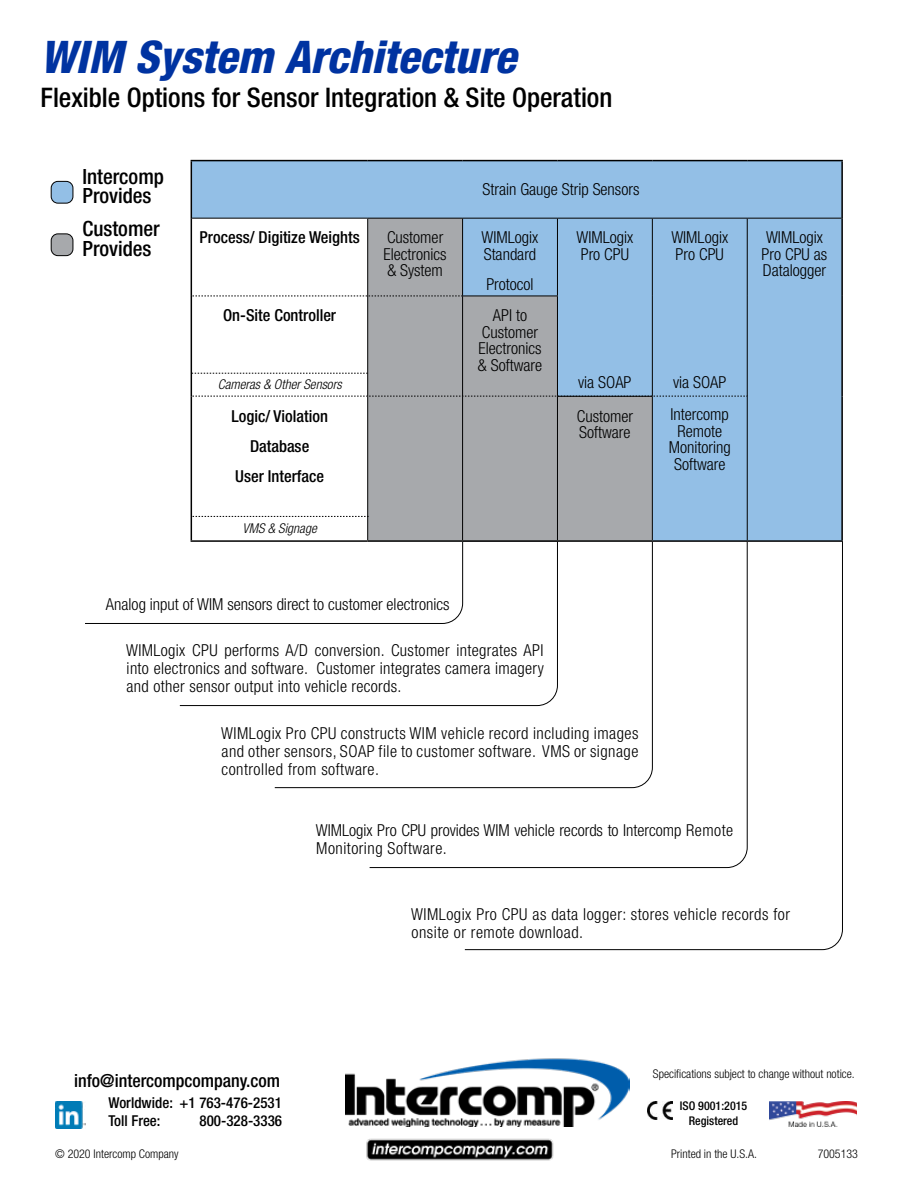
<style>
.page{position:relative;width:918px;height:1188px;background:#fff}
.page>*{position:absolute;margin:0;border:0;box-sizing:border-box;transform-origin:0 0}
.t1{font:italic 800 condensed 45px "Helvetica Neue LT Std";color:#0033a1}
.t2{font:500 condensed 27px "Helvetica Neue LT Std";color:#000}
.t3{font:500 condensed 21px/19.5px "Helvetica Neue LT Std";color:#000}
.t4{font:500 condensed 18px "Helvetica Neue LT Std";color:#000}
.t5{font:300 condensed 16.5px/16.5px "Helvetica Neue LT Std";color:#000}
.t6{font:500 condensed 16.5px/30px "Helvetica Neue LT Std";color:#000;text-align:center}
.t7{font:300 condensed 16.5px/18px "Helvetica Neue LT Std";letter-spacing:.03em;color:#000}
.t8{font:500 condensed 15px/18px "Helvetica Neue LT Std";color:#000}
.t9{font:italic 300 condensed 13.5px "Helvetica Neue LT Std";color:#000}
.t10{font:300 condensed 12px "Helvetica Neue LT Std";color:#000}
.t11{font:500 condensed 12px/14.4px "Helvetica Neue LT Std";color:#000;text-align:center}
</style>
<div class="page">
<img style="left:647px;top:1102px;width:25px;height:18px">
<img style="left:366px;top:1138px;width:188px;height:23px">
<img style="left:770px;top:1101px;width:86px;height:25px">
<img style="left:55px;top:1101px;width:31px;height:27px">
<svg style="left:192px;top:161px;width:649px;height:235px;fill:#93bfe6"></svg>
<div style="left:368px;top:218px;width:95px;height:323px;background:#a7a9ac"></div>
<div style="left:653px;top:219px;width:188px;height:321px;background:#93bfe6"></div>
<div style="left:463px;top:296px;width:94px;height:245px;background:#a7a9ac"></div>
<div style="left:557px;top:396px;width:95px;height:145px;background:#a7a9ac"></div>
<hr style="left:367px;top:219px;width:1px;height:77px;background:#000">
<hr style="left:367px;top:296px;width:1px;height:100px;background:#000">
<hr style="left:462px;top:296px;width:1px;height:100px;background:#000">
<hr style="left:367px;top:396px;width:1px;height:144px;background:#000">
<hr style="left:462px;top:396px;width:1px;height:144px;background:#000">
<hr style="left:652px;top:219px;width:1px;height:77px;background:#000">
<hr style="left:557px;top:296px;width:1px;height:100px;background:#000">
<hr style="left:652px;top:296px;width:1px;height:100px;background:#000">
<hr style="left:462px;top:219px;width:1px;height:77px;background:#000">
<hr style="left:557px;top:219px;width:1px;height:77px;background:#000">
<hr style="left:462px;top:296px;width:96px;height:1px;background:#000">
<hr style="left:747px;top:219px;width:1px;height:77px;background:#000">
<hr style="left:747px;top:296px;width:1px;height:100px;background:#000">
<hr style="left:747px;top:396px;width:1px;height:144px;background:#000">
<hr style="left:557px;top:397px;width:1px;height:143px;background:#000">
<hr style="left:652px;top:397px;width:1px;height:143px;background:#000">
<hr style="left:368px;top:218px;width:95px;height:1px;background:#000">
<hr style="left:463px;top:218px;width:94px;height:1px;background:#000">
<hr style="left:557px;top:218px;width:95px;height:1px;background:#000">
<hr style="left:652px;top:218px;width:95px;height:1px;background:#000">
<hr style="left:747px;top:218px;width:94px;height:1px;background:#000">
<hr style="left:192px;top:218px;width:176px;height:1px;background:#000">
<hr style="left:191px;top:160px;width:177px;height:1px;background:#000">
<hr style="left:191px;top:161px;width:1px;height:57px;background:#000">
<hr style="left:368px;top:160px;width:95px;height:1px;background:#000">
<hr style="left:463px;top:160px;width:94px;height:1px;background:#000">
<hr style="left:557px;top:160px;width:95px;height:1px;background:#000">
<hr style="left:652px;top:160px;width:95px;height:1px;background:#000">
<hr style="left:747px;top:160px;width:96px;height:1px;background:#000">
<hr style="left:841px;top:161px;width:2px;height:57px;background:#000">
<hr style="left:191px;top:218px;width:1px;height:78px;background:#000">
<hr style="left:368px;top:540px;width:95px;height:2px;background:#000">
<hr style="left:841px;top:218px;width:2px;height:78px;background:#000">
<hr style="left:841px;top:296px;width:2px;height:100px;background:#000">
<hr style="left:841px;top:396px;width:2px;height:144px;background:#000">
<hr style="left:652px;top:540px;width:95px;height:2px;background:#000">
<hr style="left:747px;top:540px;width:96px;height:2px;background:#000">
<hr style="left:191px;top:296px;width:1px;height:100px;background:#000">
<hr style="left:463px;top:540px;width:94px;height:2px;background:#000">
<hr style="left:191px;top:396px;width:1px;height:144px;background:#000">
<hr style="left:191px;top:540px;width:177px;height:2px;background:#000">
<hr style="left:557px;top:540px;width:95px;height:2px;background:#000">
<svg style="left:193px;top:296px;width:270px;height:1px"></svg>
<svg style="left:192px;top:396px;width:556px;height:1px"></svg>
<svg style="left:192px;top:373px;width:176px;height:1px"></svg>
<svg style="left:193px;top:516px;width:176px;height:1px"></svg>
<div style="left:51px;top:181px;width:22px;height:22px;background:#93bfe6;border-radius:7px"></div>
<div style="left:51px;top:181px;width:22px;height:22px;border:1px solid #000;border-radius:7px"></div>
<div style="left:51px;top:234px;width:22px;height:22px;background:#a7a9ac;border-radius:7px"></div>
<div style="left:51px;top:234px;width:22px;height:22px;border:1px solid #000;border-radius:7px"></div>
<svg style="left:179px;top:541px;width:95px;height:165px"></svg>
<svg style="left:274px;top:541px;width:95px;height:247px"></svg>
<svg style="left:369px;top:541px;width:95px;height:327px"></svg>
<svg style="left:464px;top:541px;width:379px;height:409px"></svg>
<img style="left:346px;top:1058px;width:283px;height:69px">
<h1 class="t1" style="left:40px;top:29px;width:477px">WIM System Architecture</h1>
<h2 class="t2" style="left:40px;top:81px;width:573px">Flexible Options for Sensor Integration &amp; Site Operation</h2>
<p class="t3" style="left:82px;top:166px;width:83px">Intercomp<br>Provides</p>
<p class="t3" style="left:83px;top:219px;width:79px">Customer<br>Provides</p>
<p class="t5" style="left:483px;top:181px;width:158px">Strain Gauge Strip Sensors</p>
<p class="t6" style="left:200px;top:222px;width:162px">Process/ Digitize Weights</p>
<p class="t5" style="left:384px;top:229px;width:65px">Customer<br>Electronics &amp; System</p>
<p class="t5" style="left:482px;top:229px;width:58px">WIMLogix<br>Standard</p>
<p class="t5" style="left:486px;top:276px;width:49px">Protocol</p>
<p class="t6" style="left:223px;top:300px;width:115px">On-Site Controller</p>
<p class="t9" style="left:218px;top:377px;width:125px">Cameras &amp; Other Sensors</p>
<p class="t6" style="left:231px;top:400px;width:98px">Logic/ Violation<br>Database<br>User Interface</p>
<p class="t9" style="left:243px;top:521px;width:76px">VMS &amp; Signage</p>
<p class="t5" style="left:478px;top:307px;width:66px;text-align:center">API to<br>Customer<br>Electronics &amp; Software</p>
<p class="t5" style="left:577px;top:229px;width:58px">WIMLogix<br>Pro CPU</p>
<p class="t5" style="left:578px;top:374px;width:55px">via SOAP</p>
<p class="t5" style="left:577px;top:407px;width:58px">Customer<br>Software</p>
<p class="t5" style="left:106px;top:596px;width:345px">Analog input of WIM sensors direct to customer electronics</p>
<p class="t5" style="left:126px;top:641px;width:419px;line-height:18px;text-align:justify">WIMLogix CPU performs A/D conversion. Customer integrates API into electronics and software. Customer integrates camera imagery and other sensor output into vehicle records.</p>
<p class="t5" style="left:221px;top:724px;width:419px;line-height:18px;text-align:justify">WIMLogix Pro CPU constructs WIM vehicle record including images and other sensors, SOAP file to customer software. VMS or signage controlled from software.</p>
<p class="t5" style="left:671px;top:229px;width:58px">WIMLogix<br>Pro CPU</p>
<p class="t5" style="left:671px;top:366px;width:60px;line-height:32.2px">via SOAP<br>Intercomp</p>
<p class="t5" style="left:669px;top:423px;width:63px;text-align:center">Remote<br>Monitoring<br>Software</p>
<p class="t5" style="left:316px;top:821px;width:419px;line-height:18px">WIMLogix Pro CPU provides WIM vehicle records to Intercomp Remote<br>Monitoring Software.</p>
<p class="t5" style="left:762px;top:229px;width:67px">WIMLogix<br>Pro CPU as<br>Datalogger</p>
<p class="t4" style="left:74px;top:1070px;width:207px">info@intercompcompany.com</p>
<p class="t8" style="left:108px;top:1093px;width:175px">Worldwide: +1 763-476-2531<br>Toll Free:</p>
<p class="t8" style="left:200px;top:1111px;width:84px">800-328-3336</p>
<p class="t7" style="left:411px;top:905px;width:380px">WIMLogix Pro CPU as data logger: stores vehicle records for onsite or remote download.</p>
<p class="t10" style="left:653px;top:1067px;width:203px">Specifications subject to change without notice.</p>
<p class="t11" style="left:680px;top:1099px;width:69px">ISO 9001:2015<br>Registered</p>
<p class="t10" style="left:55px;top:1147px;width:125px">© 2020 Intercomp Company</p>
<p class="t10" style="left:671px;top:1147px;width:87px">Printed in the U.S.A.</p>
<p class="t10" style="left:818px;top:1147px;width:42px">7005133</p>
</div>
